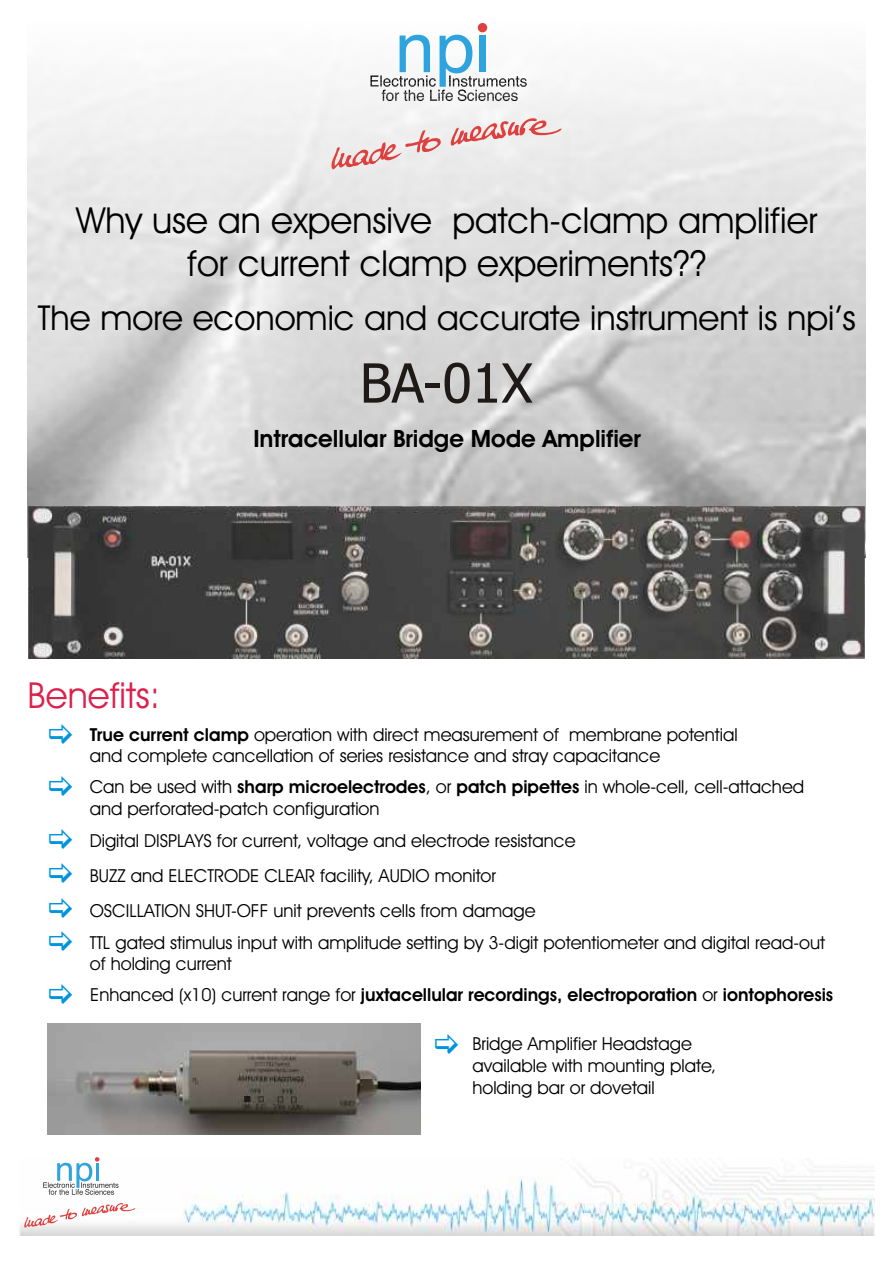
<style>
.page{position:relative;width:893px;height:1263px;background:#fff}
.page>*{position:absolute;margin:0;border:0;box-sizing:border-box;transform-origin:0 0}
.t1{font:54px "Tahoma";color:#1f1a17}
.t2{font:36px/43.2px "Avant Garde IT Cby BT";color:#000;text-align:center}
.t3{font:36px "Avant Garde IT Cby BT";color:#db214d}
.t4{font:34.5px "Avant Garde IT Cby BT";color:#000}
.t5{font:700 24px "Avant Garde IT Cby BT";color:#000}
.t6{font:18px/21.6px "Avant Garde IT Cby BT";color:#000}
.t7{font:700 18px "Avant Garde IT Cby BT";color:#000}
.s1{font-weight:700}
.s2{font-weight:400}
</style>
<div class="page">
<img style="left:47px;top:1023px;width:373px;height:111px">
<svg style="left:244px;top:1096px;width:6px;height:5px"></svg>
<img style="left:27px;top:505px;width:839px;height:153px">
<svg style="left:370px;top:35px;width:157px;height:66px"></svg>
<div style="left:478px;top:23px;width:9px;height:9px;background:#de403d;border-radius:50%"></div>
<svg style="left:451px;top:117px;width:110px;height:32px"></svg>
<svg style="left:331px;top:130px;width:110px;height:39px"></svg>
<img style="left:20px;top:1166px;width:854px;height:69px">
<svg style="left:43px;top:1157px;width:76px;height:38px"></svg>
<svg style="left:24px;top:1202px;width:111px;height:26px"></svg>
<h2 class="t2" style="left:76px;top:202px;width:743px">Why use an expensive patch-clamp amplifier for current clamp experiments??</h2>
<h3 class="t4" style="left:38px;top:304px;width:820px">The more economic and accurate instrument is npi’s</h3>
<h2 class="t3" style="left:28px;top:681px;width:134px">Benefits:</h2>
<h1 class="t1" style="left:360px;top:361px;width:174px">BA-01X</h1>
<h3 class="t5" style="left:253px;top:428px;width:389px">Intracellular Bridge Mode Amplifier</h3>
<p class="t6" style="left:90px;top:725px;width:649px"><span class="s1">True current clamp</span> operation with direct measurement of membrane potential and complete cancellation of series resistance and stray capacitance</p>
<p class="t6" style="left:90px;top:778px;width:716px">Can be used with <span class="s1">sharp microelectrodes</span>, or <span class="s1">patch pipettes</span> in whole-cell, cell-attached and perforated-patch configuration</p>
<p class="t6" style="left:90px;top:831px;width:487px">Digital DISPLAYS for current, voltage and electrode resistance</p>
<p class="t6" style="left:90px;top:866px;width:408px">BUZZ and ELECTRODE CLEAR facility, AUDIO monitor</p>
<p class="t6" style="left:90px;top:901px;width:447px">OSCILLATION SHUT-OFF unit prevents cells from damage</p>
<p class="t6" style="left:90px;top:933px;width:737px">TTL gated stimulus input with amplitude setting by 3-digit potentiometer and digital read-out of holding current</p>
<p class="t7" style="left:90px;top:987px;width:744px"><span class="s2">Enhanced (x10) current range for</span> juxtacellular recordings, electroporation <span class="s2">or</span> iontophoresis</p>
<p class="t6" style="left:472px;top:1035px;width:245px">Bridge Amplifier Headstage available with mounting plate, holding bar or dovetail</p>
</div>
